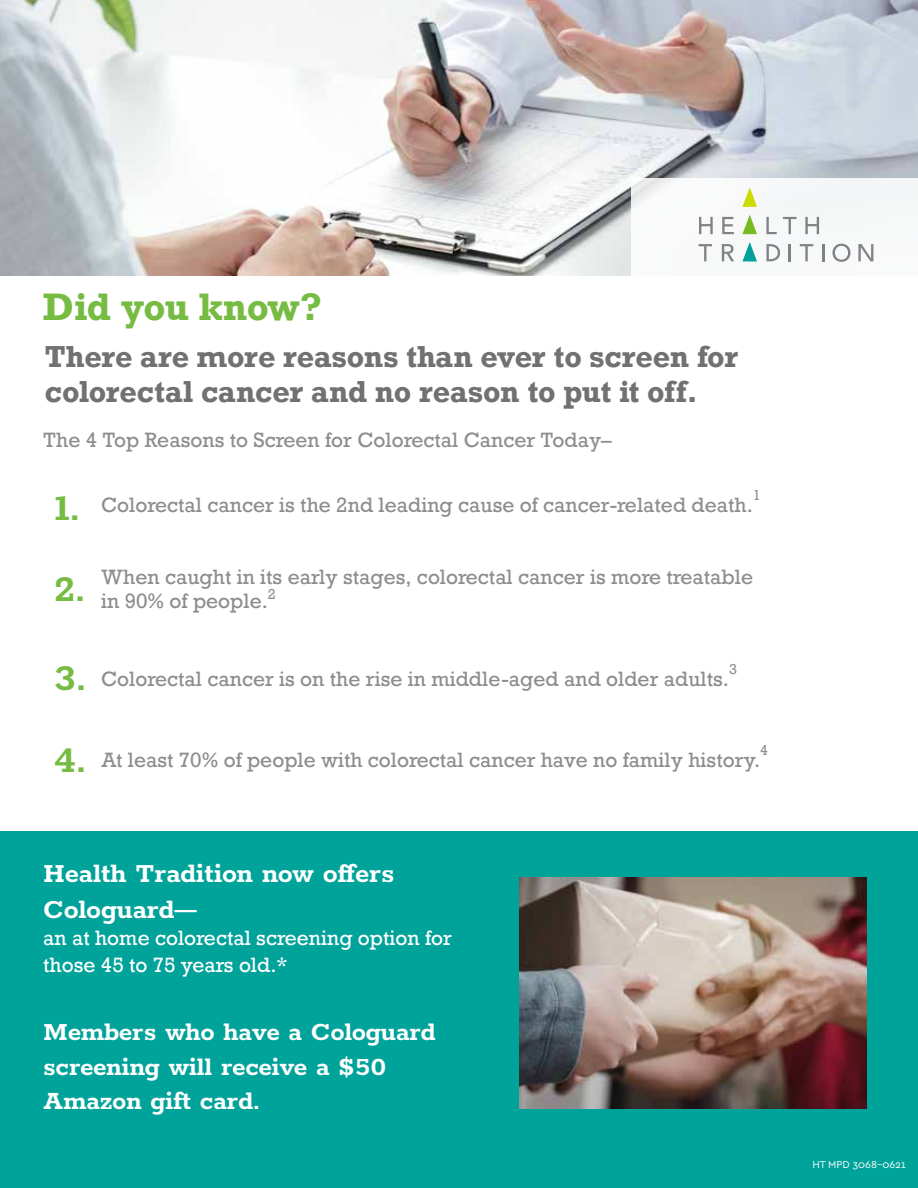
<style>
.page{position:relative;width:918px;height:1188px;background:#fff}
.page>*{position:absolute;margin:0;border:0;box-sizing:border-box;transform-origin:0 0}
.t1{font:700 42px/80.7px "Rokkitt";color:#76bc43}
.t2{font:700 36px "Rockwell";letter-spacing:-.02em;color:#76bc43}
.t3{font:700 30px/36px "Rokkitt";color:#fff}
.t4{font:700 28.5px/34.2px "Rockwell";letter-spacing:-.01em;color:#707272}
.t5{font:700 28.5px/34.2px "Rokkitt";color:#fff}
.t6{font:19.5px/24px "Rockwell";color:#8c8e8e}
.t7{font:19.5px/27px "Rockwell";color:#fff}
.t8{font:13.5px "Rockwell";color:#8c8e8e}
.t9{font:10.5px "Cera CY";color:#fff}
.s1{font-size:28.5px}
</style>
<div class="page">
<div style="left:0;top:832px;width:918px;height:356px;background:#00a39a"></div>
<img style="left:0;top:0;width:918px;height:275px">
<div style="left:632px;top:178px;width:286px;height:97px;background:#f8f9f9"></div>
<svg style="left:699px;top:217px;width:14px;height:17px"></svg>
<svg style="left:722px;top:217px;width:12px;height:17px"></svg>
<svg style="left:742px;top:187px;width:15px;height:20px"></svg>
<svg style="left:766px;top:217px;width:11px;height:17px"></svg>
<svg style="left:783px;top:217px;width:14px;height:17px"></svg>
<svg style="left:805px;top:217px;width:14px;height:17px"></svg>
<svg style="left:699px;top:244px;width:13px;height:17px"></svg>
<svg style="left:722px;top:244px;width:12px;height:17px"></svg>
<svg style="left:789px;top:244px;width:2px;height:17px"></svg>
<svg style="left:800px;top:244px;width:13px;height:17px"></svg>
<hr style="left:822px;top:244px;width:3px;height:17px;background:#808285">
<svg style="left:832px;top:244px;width:19px;height:18px"></svg>
<svg style="left:858px;top:244px;width:15px;height:17px"></svg>
<svg style="left:742px;top:215px;width:15px;height:19px"></svg>
<svg style="left:742px;top:242px;width:15px;height:19px"></svg>
<svg style="left:766px;top:244px;width:14px;height:17px"></svg>
<img style="left:519px;top:878px;width:347px;height:231px">
<h2 class="t2" style="left:43px;top:284px;width:280px">Did you know?</h2>
<h3 class="t4" style="left:45px;top:340px;width:695px">There are more reasons than ever to screen for colorectal cancer and no reason to put it off.</h3>
<p class="t6" style="left:43px;top:429px;width:570px">The 4 Top Reasons to Screen for Colorectal Cancer Today–</p>
<h1 class="t1" style="left:54px;top:464px;width:34px">1.<br>2.</h1>
<p class="t8" style="left:753px;top:486px;width:9px">1</p>
<p class="t6" style="left:101px;top:493px;width:653px">Colorectal cancer is the 2nd leading cause of cancer-related death.</p>
<p class="t6" style="left:101px;top:565px;width:653px">When caught in its early stages, colorectal cancer is more treatable in 90% of people.</p>
<p class="t8" style="left:268px;top:586px;width:9px">2</p>
<h1 class="t1" style="left:54px;top:634px;width:34px;line-height:81.3px">3.<br>4.</h1>
<p class="t8" style="left:729px;top:661px;width:9px">3</p>
<p class="t6" style="left:101px;top:667px;width:629px">Colorectal cancer is on the rise in middle-aged and older adults.</p>
<p class="t8" style="left:760px;top:742px;width:9px">4</p>
<p class="t6" style="left:101px;top:749px;width:661px">At least 70% of people with colorectal cancer have no family history.</p>
<h3 class="t3" style="left:43px;top:853px;width:353px">Health Tradition now offers<br>Cologuard<span class="s1">—</span></h3>
<p class="t7" style="left:43px;top:925px;width:410px">an at home colorectal screening option for those 45 to 75 years old.*</p>
<h3 class="t5" style="left:43px;top:1013px;width:394px">Members who have a Cologuard screening will receive a $50<br>Amazon gift card.</h3>
<p class="t9" style="left:812px;top:1159px;width:95px">HT MPD 3068-0621</p>
</div>
